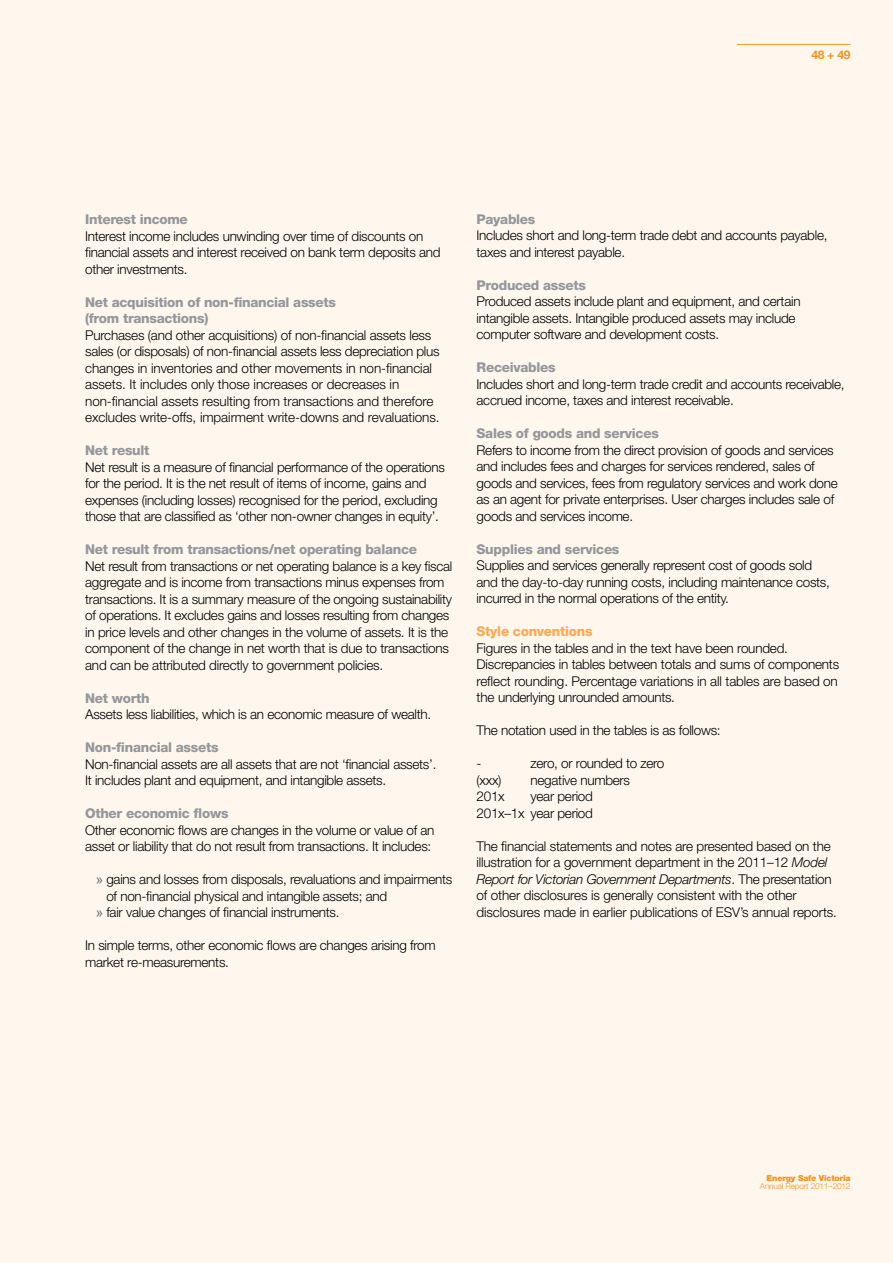
<style>
.page{position:relative;width:893px;height:1263px;background:#fff7ee}
.page>*{position:absolute;margin:0;border:0;box-sizing:border-box;transform-origin:0 0}
.t1{font:300 13.5px/16.5px "Helvetica Neue LT Std";letter-spacing:-.02em;color:#000}
.t2{font:800 13.5px/16.5px "Helvetica Neue LT Std";letter-spacing:-.02em;color:#95979a}
.t3{font:800 13.5px "Helvetica Neue LT Std";letter-spacing:-.02em;color:#faaa56}
.t4{font:700 12px "Helvetica Neue LT Std";color:#f7921e}
.t5{font:300 8.25px "Helvetica Neue LT Std";letter-spacing:-.02em;color:#f7921e}
.t6{font:900 8.25px "Helvetica Neue LT Std";letter-spacing:-.02em;color:#f7921e}
.s1{font-family:"Arial";font-weight:400;color:#6d6e71}
.s2{font-style:italic}
</style>
<div class="page">
<hr style="left:737px;top:44px;width:113px;height:1px;background:#f7921e">
<p class="t4" style="left:811px;top:47px;width:41px">48 + 49</p>
<p class="t2" style="left:85px;top:211px;width:104px">Interest income</p>
<p class="t1" style="left:85px;top:227px;width:357px">Interest income includes unwinding over time of discounts on financial assets and interest received on bank term deposits and other investments.</p>
<p class="t2" style="left:85px;top:293px;width:252px">Net acquisition of non‑financial assets (from transactions)</p>
<p class="t1" style="left:85px;top:326px;width:356px">Purchases (and other acquisitions) of non‑financial assets less sales (or disposals) of non‑financial assets less depreciation plus changes in inventories and other movements in non‑financial assets. It includes only those increases or decreases in non‑financial assets resulting from transactions and therefore excludes write‑offs, impairment write‑downs and revaluations.</p>
<p class="t2" style="left:85px;top:442px;width:66px">Net result</p>
<p class="t1" style="left:85px;top:458px;width:361px">Net result is a measure of financial performance of the operations for the period. It is the net result of items of income, gains and expenses (including losses) recognised for the period, excluding those that are classified as ‘other non‑owner changes in equity’.</p>
<p class="t2" style="left:85px;top:541px;width:333px">Net result from transactions/net operating balance</p>
<p class="t1" style="left:85px;top:557px;width:369px">Net result from transactions or net operating balance is a key fiscal aggregate and is income from transactions minus expenses from transactions. It is a summary measure of the ongoing sustainability of operations. It excludes gains and losses resulting from changes in price levels and other changes in the volume of assets. It is the component of the change in net worth that is due to transactions and can be attributed directly to government policies.</p>
<p class="t2" style="left:85px;top:689px;width:66px">Net worth</p>
<p class="t1" style="left:85px;top:706px;width:348px">Assets less liabilities, which is an economic measure of wealth.</p>
<p class="t2" style="left:85px;top:739px;width:135px">Non‑financial assets</p>
<p class="t1" style="left:85px;top:755px;width:353px">Non‑financial assets are all assets that are not ‘financial assets’.<br>It includes plant and equipment, and intangible assets.</p>
<p class="t2" style="left:85px;top:805px;width:145px">Other economic flows</p>
<p class="t1" style="left:85px;top:821px;width:351px">Other economic flows are changes in the volume or value of an asset or liability that do not result from transactions. It includes:</p>
<p class="t1" style="left:96px;top:871px;width:358px"><span class="s1">»</span> gains and losses from disposals, revaluations and impairments</p>
<p class="t1" style="left:106px;top:887px;width:282px">of non‑financial physical and intangible assets; and</p>
<p class="t1" style="left:96px;top:904px;width:245px"><span class="s1">»</span> fair value changes of financial instruments.</p>
<p class="t1" style="left:85px;top:937px;width:352px">In simple terms, other economic flows are changes arising from market re‑measurements.</p>
<p class="t2" style="left:477px;top:211px;width:60px">Payables</p>
<p class="t1" style="left:477px;top:227px;width:352px">Includes short and long-term trade debt and accounts payable, taxes and interest payable.</p>
<p class="t2" style="left:477px;top:277px;width:111px">Produced assets</p>
<p class="t1" style="left:477px;top:293px;width:325px">Produced assets include plant and equipment, and certain intangible assets. Intangible produced assets may include computer software and development costs.</p>
<p class="t2" style="left:477px;top:359px;width:81px">Receivables</p>
<p class="t1" style="left:477px;top:376px;width:370px">Includes short and long-term trade credit and accounts receivable, accrued income, taxes and interest receivable.</p>
<p class="t2" style="left:477px;top:425px;width:184px">Sales of goods and services</p>
<p class="t1" style="left:477px;top:442px;width:363px">Refers to income from the direct provision of goods and services and includes fees and charges for services rendered, sales of goods and services, fees from regulatory services and work done as an agent for private enterprises. User charges includes sale of goods and services income.</p>
<p class="t2" style="left:477px;top:541px;width:144px">Supplies and services</p>
<p class="t1" style="left:477px;top:557px;width:355px">Supplies and services generally represent cost of goods sold and the day‑to‑day running costs, including maintenance costs, incurred in the normal operations of the entity.</p>
<p class="t3" style="left:477px;top:623px;width:117px">Style conventions</p>
<p class="t1" style="left:477px;top:639px;width:364px">Figures in the tables and in the text have been rounded.<br>Discrepancies in tables between totals and sums of components reflect rounding. Percentage variations in all tables are based on the underlying unrounded amounts.</p>
<p class="t1" style="left:477px;top:722px;width:246px">The notation used in the tables is as follows:</p>
<p class="t1" style="left:477px;top:755px;width:6px">-</p>
<p class="t1" style="left:531px;top:755px;width:135px">zero, or rounded to zero</p>
<p class="t1" style="left:477px;top:771px;width:26px">(xxx)</p>
<p class="t1" style="left:531px;top:771px;width:101px">negative numbers</p>
<p class="t1" style="left:477px;top:788px;width:30px">201x</p>
<p class="t1" style="left:477px;top:788px;width:118px;text-align:right">year period<br>201x–1x year period</p>
<p class="t1" style="left:477px;top:837px;width:362px">The financial statements and notes are presented based on the illustration for a government department in the 2011–12 <span class="s2">Model Report for Victorian Government Departments</span>. The presentation of other disclosures is generally consistent with the other disclosures made in earlier publications of ESV’s annual reports.</p>
<p class="t6" style="left:767px;top:1173px;width:85px">Energy Safe Victoria</p>
<p class="t5" style="left:760px;top:1181px;width:92px">Annual Report 2011–2012</p>
</div>
